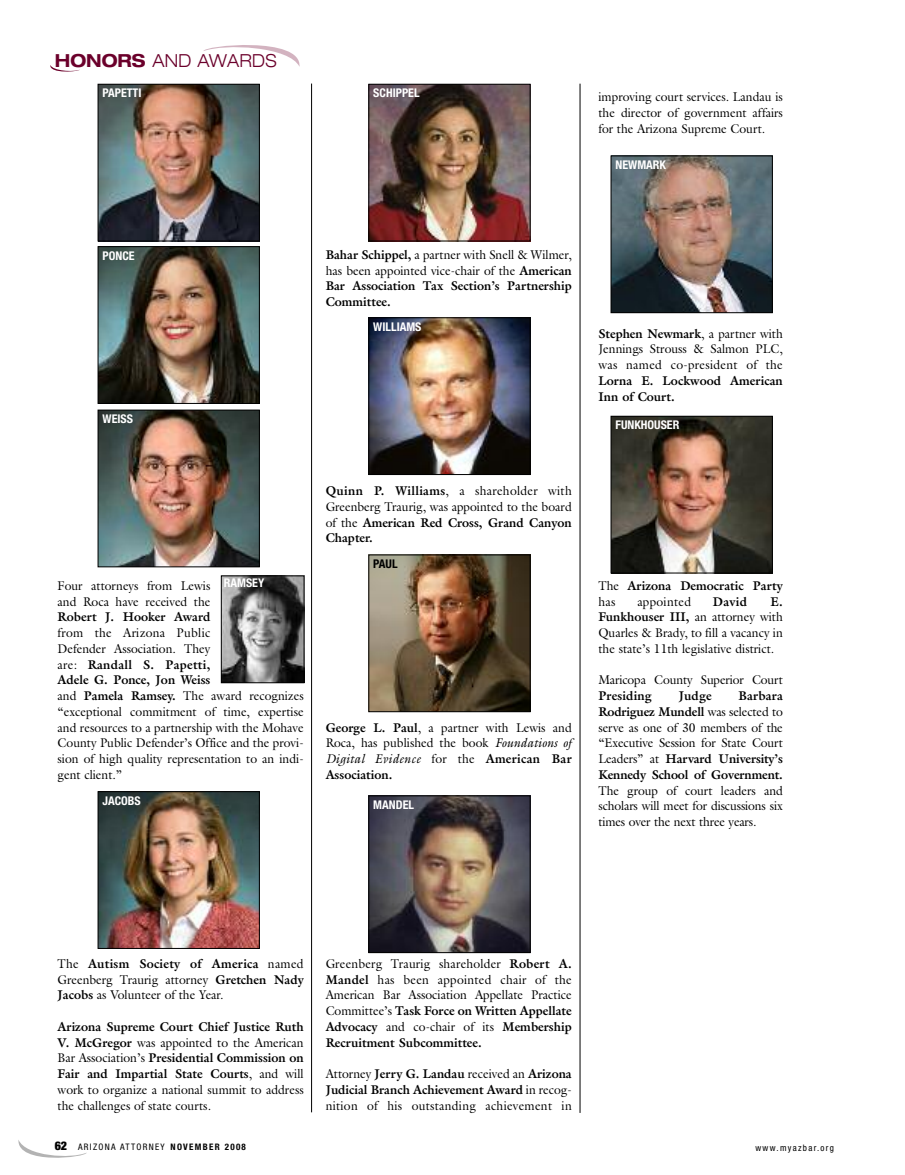
<style>
.page{position:relative;width:905px;height:1175px;background:#fff}
.page>*{position:absolute;margin:0;border:0;box-sizing:border-box;transform-origin:0 0}
.t1{font:300 expanded 18px "Helvetica Neue";letter-spacing:.02em;color:#6b002b;scale:.93 1}
.t2{font:12.75px/15.8px "Galliard";color:#000;text-align:justify;scale:.95 1}
.t3{font:700 12.75px/15.8px "Galliard";color:#000;scale:.95 1}
.t4{font:12.75px "Galliard";letter-spacing:.02em;color:#000;scale:.95 1}
.t5{font:700 condensed 12px "Helvetica Neue";color:#fff}
.t6{font:700 condensed 12px "Helvetica Neue";color:#000}
.t7{font:condensed 9px "Helvetica Neue";letter-spacing:.145em;color:#000}
.s1{font-weight:700}
.s2{font-weight:400}
.s3{font-style:italic}
.s4{font-weight:900;font-size:12px}
</style>
<div class="page">
<hr style="left:311px;top:84px;width:1px;height:1028px;background:#000">
<svg style="left:203px;top:45px;width:97px;height:22px"></svg>
<svg style="left:50px;top:65px;width:30px;height:7px"></svg>
<img style="left:100px;top:86px;width:158px;height:153px">
<div style="left:98px;top:84px;width:162px;height:157px;border:1px solid #000"></div>
<img style="left:370px;top:86px;width:158px;height:153px">
<div style="left:368px;top:84px;width:162px;height:157px;border:1px solid #000"></div>
<img style="left:370px;top:319px;width:158px;height:154px">
<div style="left:368px;top:317px;width:162px;height:158px;border:1px solid #000"></div>
<img style="left:370px;top:556px;width:158px;height:154px">
<div style="left:368px;top:554px;width:162px;height:158px;border:1px solid #000"></div>
<img style="left:370px;top:797px;width:158px;height:154px">
<div style="left:368px;top:795px;width:162px;height:158px;border:1px solid #000"></div>
<img style="left:100px;top:248px;width:158px;height:154px">
<div style="left:98px;top:246px;width:162px;height:158px;border:1px solid #000"></div>
<img style="left:100px;top:412px;width:158px;height:153px">
<div style="left:98px;top:410px;width:162px;height:157px;border:1px solid #000"></div>
<img style="left:100px;top:793px;width:158px;height:153px">
<div style="left:98px;top:791px;width:162px;height:157px;border:1px solid #000"></div>
<img style="left:223px;top:577px;width:79px;height:104px">
<div style="left:221px;top:575px;width:83px;height:108px;border:1px solid #000"></div>
<svg style="left:18px;top:1140px;width:69px;height:18px"></svg>
<hr style="left:579px;top:84px;width:1px;height:1028px;background:#000">
<img style="left:612px;top:157px;width:158px;height:154px">
<div style="left:610px;top:155px;width:162px;height:158px;border:1px solid #000"></div>
<img style="left:612px;top:418px;width:158px;height:153px">
<div style="left:610px;top:416px;width:162px;height:157px;border:1px solid #000"></div>
<h1 class="t1" style="left:55px;top:54px;width:240px"><span class="s1">HONORS</span> AND AWARDS</h1>
<p class="t5" style="left:103px;top:89px;width:40px">PAPETTI</p>
<p class="t5" style="left:373px;top:89px;width:48px">SCHIPPEL</p>
<p class="t2" style="left:598px;top:89px;width:196px">improving court services. Landau is the director of government affairs for the Arizona Supreme Court.</p>
<p class="t5" style="left:615px;top:160px;width:52px">NEWMARK</p>
<p class="t5" style="left:103px;top:251px;width:34px">PONCE</p>
<p class="t3" style="left:325px;top:246px;width:260px;text-align:justify">Bahar Schippel, <span class="s2">a partner with Snell &amp; Wilmer, has been appointed vice-chair of the</span> American Bar Association Tax Section’s Partnership Committee.</p>
<p class="t5" style="left:373px;top:322px;width:50px">WILLIAMS</p>
<p class="t2" style="left:598px;top:325px;width:196px"><span class="s1">Stephen Newmark</span>, a partner with Jennings Strouss &amp; Salmon PLC, was named co-president of the</p>
<p class="t3" style="left:598px;top:372px;width:196px">Lorna E. Lockwood American<br>Inn of Court.</p>
<p class="t5" style="left:103px;top:414px;width:32px">WEISS</p>
<p class="t5" style="left:615px;top:420px;width:65px">FUNKHOUSER</p>
<p class="t2" style="left:326px;top:483px;width:260px"><span class="s1">Quinn P. Williams</span>, a shareholder with Greenberg Traurig, was appointed to the board of the <span class="s1">American Red Cross, Grand Canyon Chapter.</span></p>
<p class="t6" style="left:373px;top:559px;width:26px">PAUL</p>
<p class="t5" style="left:224px;top:579px;width:42px">RAMSEY</p>
<p class="t2" style="left:58px;top:577px;width:162px">Four attorneys from Lewis and Roca have received the</p>
<p class="t3" style="left:58px;top:609px;width:162px">Robert J. Hooker Award</p>
<p class="t2" style="left:58px;top:624px;width:260px;text-align:left">from the Arizona Public<br>Defender Association. They<br>are: <span class="s1">Randall S. Papetti,<br>Adele G. Ponce, Jon Weiss<br></span>and <span class="s1">Pamela Ramsey.</span> The award recognizes “exceptional commitment of time, expertise and resources to a partnership with the Mohave County Public Defender’s Office and the provi&shy;sion of high quality representation to an indi&shy;gent client.”</p>
<p class="t5" style="left:103px;top:796px;width:40px">JACOBS</p>
<p class="t2" style="left:326px;top:719px;width:260px"><span class="s1">George L. Paul</span>, a partner with Lewis and Roca, has published the book <span class="s3">Foundations of Digital Evidence</span> for the <span class="s1">American Bar Association.</span></p>
<p class="t5" style="left:373px;top:800px;width:42px">MANDEL</p>
<p class="t3" style="left:598px;top:577px;width:196px"><span class="s2">The</span> Arizona Democratic Party <span class="s2">has</span></p>
<p class="t4" style="left:637px;top:593px;width:58px">appointed</p>
<p class="t3" style="left:713px;top:593px;width:37px">David</p>
<p class="t2" style="left:598px;top:593px;width:196px;text-indent:172px"><span class="s1">E.<br>Funkhouser III,</span> an attorney with Quarles &amp; Brady, to fill a vacancy in the state’s 11th legislative district.</p>
<p class="t2" style="left:598px;top:672px;width:196px">Maricopa County Superior Court</p>
<p class="t3" style="left:598px;top:687px;width:57px">Presiding</p>
<p class="t3" style="left:678px;top:687px;width:36px">Judge</p>
<p class="t2" style="left:598px;top:687px;width:196px;text-indent:140px"><span class="s1">Barbara Rodriguez Mundell</span> was selected to serve as one of 30 members of the “Executive Session for State Court Leaders” at <span class="s1">Harvard University’s Kennedy School of Government.</span></p>
<p class="t2" style="left:598px;top:782px;width:196px">The group of court leaders and scholars will meet for discussions six times over the next three years.</p>
<p class="t2" style="left:58px;top:955px;width:260px">The <span class="s1">Autism Society of America</span> named Greenberg Traurig attorney <span class="s1">Gretchen Nady Jacobs</span> as Volunteer of the Year.</p>
<p class="t2" style="left:58px;top:1018px;width:260px"><span class="s1">Arizona Supreme Court Chief Justice Ruth V. McGregor</span> was appointed to the American Bar Association’s <span class="s1">Presidential Commission on Fair and Impartial State Courts</span>, and will work to organize a national summit to address the challenges of state courts.</p>
<p class="t2" style="left:326px;top:955px;width:260px">Greenberg Traurig shareholder <span class="s1">Robert A.<br>Mandel</span> has been appointed chair of the American Bar Association Appellate Practice Committee’s <span class="s1">Task Force on Written Appellate Advocacy</span> and co-chair of its <span class="s1">Membership Recruitment Subcommittee.</span></p>
<p class="t2" style="left:326px;top:1065px;width:260px">Attorney <span class="s1">Jerry G. Landau</span> received an <span class="s1">Arizona Judicial Branch Achievement Award</span> in recog&shy;nition of his outstanding achievement in</p>
<p class="t7" style="left:55px;top:1143px;width:193px"><span class="s4">62</span> ARIZONA ATTORNEY <span class="s1">NOVEMBER 2008</span></p>
<p class="t7" style="left:755px;top:1144px;width:80px">www.myazbar.org</p>
</div>
